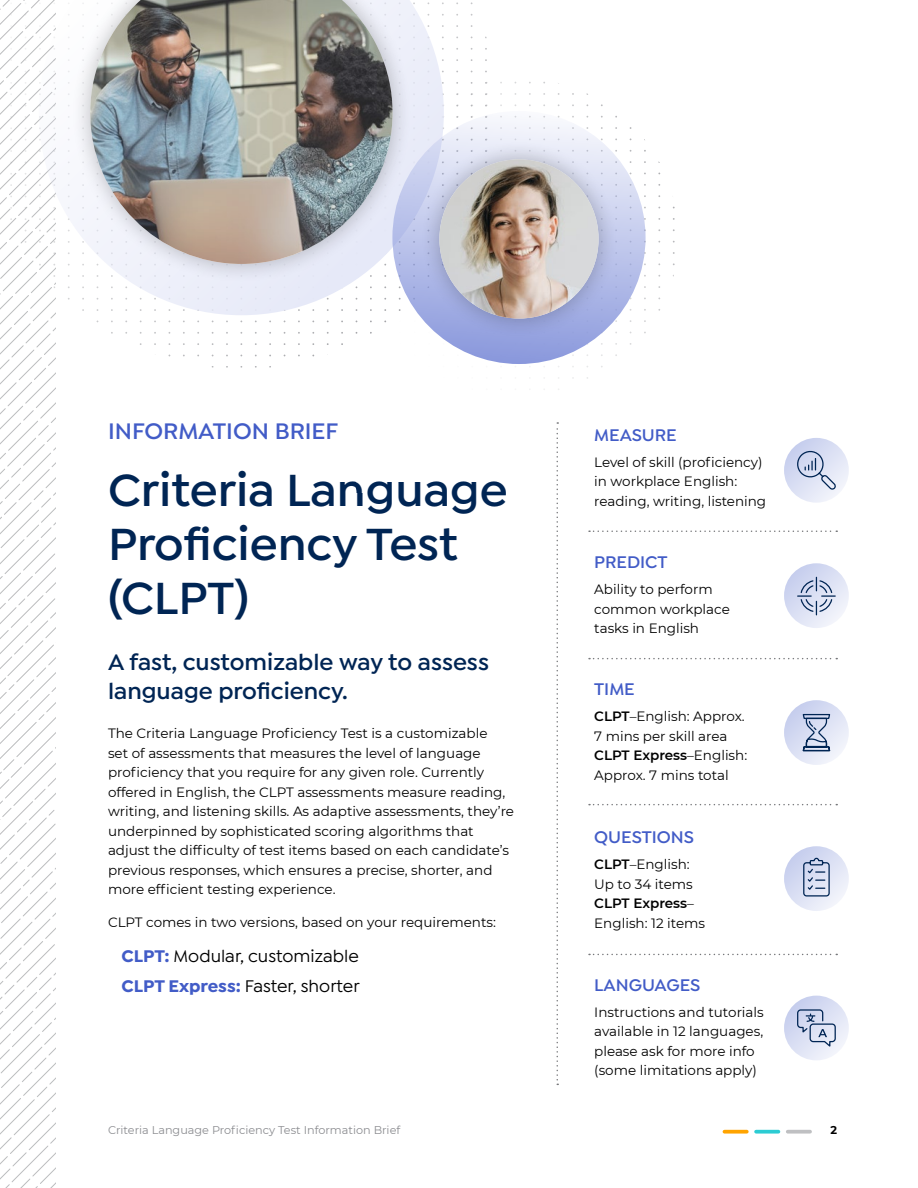
<style>
.page{position:relative;width:918px;height:1188px;background:#fff}
.page>*{position:absolute;margin:0;border:0;box-sizing:border-box;transform-origin:0 0}
.t1{font:600 48px/54px "Isidora Sans";color:#002554}
.t2{font:600 24px/28.8px "Isidora Sans";color:#002554}
.t3{font:600 24px "Isidora Sans";color:#425cc7}
.t4{font:500 18px/30px "Isidora Sans";color:#000}
.t5{font:600 18px "Isidora Sans";color:#425cc7}
.t6{font:13.5px/19.5px "Montserrat";color:#000}
.t7{font:11.25px "Montserrat";color:#8b8c90}
.t8{font:700 11.25px "Montserrat";color:#000}
.s1{font-weight:700;color:#425cc7}
.s2{font-weight:600}
</style>
<div class="page">
<svg style="left:724px;top:1130px;width:23px;height:4px"></svg>
<svg style="left:756px;top:1130px;width:22px;height:4px"></svg>
<svg style="left:788px;top:1130px;width:22px;height:4px"></svg>
<svg style="left:556px;top:422px;width:2px;height:663px"></svg>
<svg style="left:589px;top:531px;width:243px;height:1px"></svg>
<svg style="left:589px;top:658px;width:243px;height:1px"></svg>
<svg style="left:589px;top:804px;width:243px;height:1px"></svg>
<svg style="left:589px;top:954px;width:243px;height:1px"></svg>
<svg style="left:0;top:0;width:55px;height:1188px"></svg>
<svg style="left:39px;top:0;width:405px;height:315px"></svg>
<div style="left:70px;top:0;width:343px;height:284px;background:#000;opacity:.25"></div>
<img style="left:90px;top:0;width:303px;height:264px">
<svg style="left:392px;top:111px;width:254px;height:253px"></svg>
<div style="left:420px;top:139px;width:199px;height:200px;background:#000;opacity:.25"></div>
<img style="left:439px;top:159px;width:160px;height:160px;border-radius:80px">
<svg style="left:784px;top:438px;width:65px;height:65px;background:#dde2f4"></svg>
<svg style="left:784px;top:563px;width:65px;height:65px;background:#dde1f4"></svg>
<svg style="left:784px;top:700px;width:65px;height:65px;background:#dce1f4"></svg>
<svg style="left:784px;top:846px;width:65px;height:65px;background:#dde1f4"></svg>
<svg style="left:784px;top:996px;width:65px;height:64px;background:#dce1f4"></svg>
<svg style="left:796px;top:1009px;width:40px;height:40px;background:#bac3db"></svg>
<svg style="left:796px;top:576px;width:40px;height:40px;background:#bdc7de"></svg>
<svg style="left:795px;top:449px;width:42px;height:42px;background:#c3cbe2"></svg>
<svg style="left:802px;top:713px;width:29px;height:39px"></svg>
<svg style="left:803px;top:857px;width:27px;height:40px"></svg>
<h2 class="t3" style="left:108px;top:417px;width:232px">INFORMATION BRIEF</h2>
<h1 class="t1" style="left:108px;top:463px;width:401px">Criteria Language<br>Proficiency Test (CLPT)</h1>
<h2 class="t2" style="left:108px;top:648px;width:383px">A fast, customizable way to assess language proficiency.</h2>
<p class="t6" style="left:108px;top:723px;width:408px">The Criteria Language Proficiency Test is a customizable<br>set of assessments that measures the level of language proficiency that you require for any given role. Currently offered in English, the CLPT assessments measure reading, writing, and listening skills. As adaptive assessments, they’re underpinned by sophisticated scoring algorithms that adjust the difficulty of test items based on each candidate’s previous responses, which ensures a precise, shorter, and more efficient testing experience.</p>
<p class="t6" style="left:108px;top:912px;width:390px">CLPT comes in two versions, based on your requirements:</p>
<h3 class="t4" style="left:122px;top:941px;width:240px"><span class="s1">CLPT:</span> Modular, customizable<br><span class="s1">CLPT Express:</span> Faster, shorter</h3>
<h3 class="t5" style="left:594px;top:424px;width:84px">MEASURE</h3>
<p class="t6" style="left:594px;top:452px;width:173px">Level of skill (proficiency) in workplace English: reading, writing, listening</p>
<h3 class="t5" style="left:594px;top:551px;width:75px">PREDICT</h3>
<p class="t6" style="left:594px;top:579px;width:137px">Ability to perform common workplace tasks in English</p>
<h3 class="t5" style="left:594px;top:678px;width:42px">TIME</h3>
<p class="t6" style="left:594px;top:706px;width:154px"><span class="s2">CLPT</span>–English: Approx.<br>7 mins per skill area<br><span class="s2">CLPT Express</span>–English:<br>Approx. 7 mins total</p>
<h3 class="t5" style="left:594px;top:826px;width:101px">QUESTIONS</h3>
<p class="t6" style="left:594px;top:854px;width:112px"><span class="s2">CLPT</span>–English:<br>Up to 34 items<br><span class="s2">CLPT Express</span>–<br>English: 12 items</p>
<h3 class="t5" style="left:594px;top:974px;width:108px">LANGUAGES</h3>
<p class="t6" style="left:594px;top:1002px;width:171px">Instructions and tutorials available in 12 languages, please ask for more info (some limitations apply)</p>
<p class="t7" style="left:108px;top:1122px;width:294px">Criteria Language Proficiency Test Information Brief</p>
<p class="t8" style="left:831px;top:1121px;width:8px">2</p>
</div>
